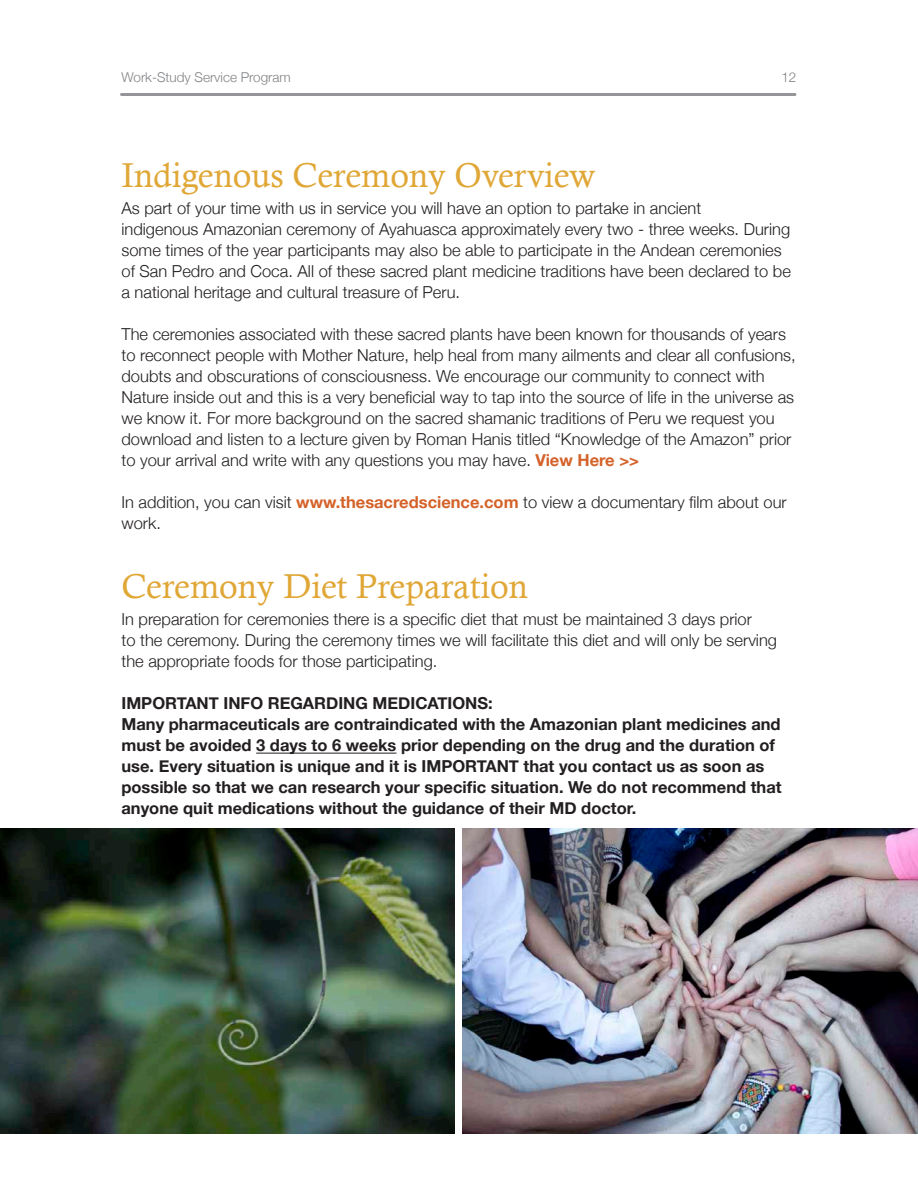
<style>
.page{position:relative;width:918px;height:1188px;background:#fff}
.page>*{position:absolute;margin:0;border:0;box-sizing:border-box;transform-origin:0 0}
.headline{font:34.5px "Calisto";color:#e0a736}
.body{font:300 16.5px/21px "Helvetica Neue";color:#231f20}
.body-2{font:700 16.5px/21px "Helvetica Neue";color:#231f20}
.t1{font:300 13.5px "Helvetica Neue";color:#808285}
.s1{font-weight:700;color:#d46229}
</style>
<div class="page">
<hr style="left:122px;top:93px;width:673px;height:3px;background:#939598">
<hr style="left:256px;top:753px;width:141px;height:1px;background:#231f20">
<img style="left:0;top:828px;width:454px;height:306px">
<img style="left:462px;top:828px;width:456px;height:306px">
<p class="t1" style="left:122px;top:66px;width:171px">Work-Study Service Program</p>
<p class="t1" style="left:781px;top:66px;width:17px">12</p>
<p class="headline" style="left:122px;top:155px;width:476px">Indigenous Ceremony Overview</p>
<p class="body" style="left:122px;top:197px;width:671px">As part of your time with us in service you will have an option to partake in ancient<br>indigenous Amazonian ceremony of Ayahuasca approximately every two - three weeks. During some times of the year participants may also be able to participate in the Andean ceremonies of San Pedro and Coca. All of these sacred plant medicine traditions have been declared to be a national heritage and cultural treasure of Peru.</p>
<p class="body" style="left:122px;top:323px;width:676px">The ceremonies associated with these sacred plants have been known for thousands of years to reconnect people with Mother Nature, help heal from many ailments and clear all confusions, doubts and obscurations of consciousness. We encourage our community to connect with Nature inside out and this is a very beneficial way to tap into the source of life in the universe as we know it. For more background on the sacred shamanic traditions of Peru we request you</p>
<p class="body" style="left:122px;top:428px;width:671px">download and listen to a lecture given by Roman Hanis titled “Knowledge of the Amazon” prior to your arrival and write with any questions you may have. <span class="s1">View Here &gt;&gt;</span></p>
<p class="body" style="left:122px;top:491px;width:667px">In addition, you can visit <span class="s1">www.thesacredscience.com</span> to view a documentary film about our work.</p>
<p class="headline" style="left:122px;top:566px;width:408px">Ceremony Diet Preparation</p>
<p class="body" style="left:122px;top:608px;width:632px">In preparation for ceremonies there is a specific diet that must be maintained 3 days prior</p>
<p class="body" style="left:122px;top:629px;width:657px">to the ceremony. During the ceremony times we will facilitate this diet and will only be serving the appropriate foods for those participating.</p>
<p class="body-2" style="left:122px;top:694px;width:373px">IMPORTANT INFO REGARDING MEDICATIONS:</p>
<p class="body-2" style="left:122px;top:715px;width:662px">Many pharmaceuticals are contraindicated with the Amazonian plant medicines and must be avoided 3 days to 6 weeks prior depending on the drug and the duration of use. Every situation is unique and it is IMPORTANT that you contact us as soon as possible so that we can research your specific situation. We do not recommend that anyone quit medications without the guidance of their MD doctor.</p>
</div>
